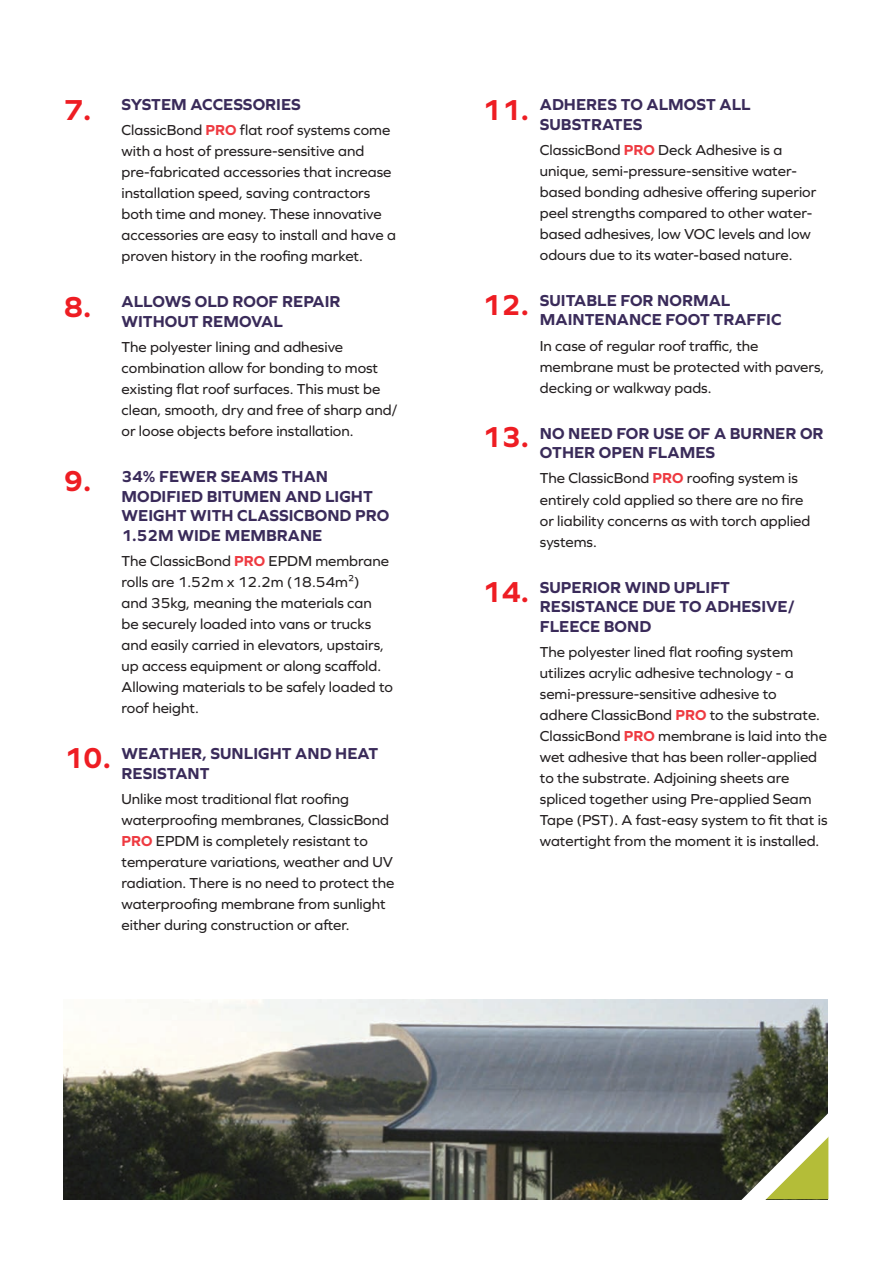
<style>
.page{position:relative;width:893px;height:1263px;background:#fff}
.page>*{position:absolute;margin:0;border:0;box-sizing:border-box;transform-origin:0 0}
.t1{font:700 30px "Graphie";color:#ee1d23}
.t2{font:700 16.5px/19.5px "Graphie";color:#3a2b5a}
.t3{font:15px/21px "Graphie";color:#231f20}
.s1{font-weight:700;color:#ee3a41}
</style>
<div class="page">
<img style="left:64px;top:999px;width:763px;height:200px">
<svg style="left:723px;top:1085px;width:106px;height:115px;background:#656a4a"></svg>
<p class="t1" style="left:64px;top:93px;width:29px">7.</p>
<p class="t1" style="left:64px;top:289px;width:29px">8.</p>
<p class="t1" style="left:64px;top:463px;width:29px">9.</p>
<p class="t1" style="left:64px;top:741px;width:49px">10.</p>
<p class="t2" style="left:122px;top:95px;width:181px">SYSTEM ACCESSORIES</p>
<p class="t3" style="left:122px;top:120px;width:276px">ClassicBond <span class="s1">PRO</span> flat roof systems come with a host of pressure-sensitive and pre-fabricated accessories that increase installation speed, saving contractors both time and money. These innovative accessories are easy to install and have a proven history in the roofing market.</p>
<p class="t2" style="left:122px;top:292px;width:221px">ALLOWS OLD ROOF REPAIR<br>WITHOUT REMOVAL</p>
<p class="t3" style="left:122px;top:336px;width:278px">The polyester lining and adhesive combination allow for bonding to most existing flat roof surfaces. This must be clean, smooth, dry and free of sharp and/ or loose objects before installation.</p>
<p class="t2" style="left:122px;top:467px;width:269px">34% FEWER SEAMS THAN<br>MODIFIED BITUMEN AND LIGHT<br>WEIGHT WITH CLASSICBOND PRO<br>1.52M WIDE MEMBRANE</p>
<p class="t3" style="left:122px;top:550px;width:273px">The ClassicBond <span class="s1">PRO</span> EPDM membrane rolls are 1.52m x 12.2m (18.54m²)<br>and 35kg, meaning the materials can<br>be securely loaded into vans or trucks and easily carried in elevators, upstairs, up access equipment or along scaffold.<br>Allowing materials to be safely loaded to roof height.</p>
<p class="t2" style="left:122px;top:743px;width:258px">WEATHER, SUNLIGHT AND HEAT<br>RESISTANT</p>
<p class="t3" style="left:122px;top:788px;width:274px">Unlike most traditional flat roofing waterproofing membranes, ClassicBond <span class="s1">PRO</span> EPDM is completely resistant to temperature variations, weather and UV radiation. There is no need to protect the waterproofing membrane from sunlight either during construction or after.</p>
<p class="t1" style="left:482px;top:93px;width:49px">11.</p>
<p class="t1" style="left:482px;top:288px;width:49px">12.</p>
<p class="t1" style="left:482px;top:420px;width:49px">13.</p>
<p class="t1" style="left:482px;top:574px;width:49px">14.</p>
<p class="t2" style="left:540px;top:95px;width:212px">ADHERES TO ALMOST ALL<br>SUBSTRATES</p>
<p class="t3" style="left:540px;top:139px;width:278px">ClassicBond <span class="s1">PRO</span> Deck Adhesive is a unique, semi-pressure-sensitive water&shy;based bonding adhesive offering superior peel strengths compared to other water&shy;based adhesives, low VOC levels and low odours due to its water-based nature.</p>
<p class="t2" style="left:540px;top:290px;width:243px">SUITABLE FOR NORMAL<br>MAINTENANCE FOOT TRAFFIC</p>
<p class="t3" style="left:540px;top:335px;width:286px">In case of regular roof traffic, the membrane must be protected with pavers, decking or walkway pads.</p>
<p class="t2" style="left:540px;top:423px;width:285px">NO NEED FOR USE OF A BURNER OR<br>OTHER OPEN FLAMES</p>
<p class="t3" style="left:540px;top:468px;width:272px">The ClassicBond <span class="s1">PRO</span> roofing system is entirely cold applied so there are no fire or liability concerns as with torch applied systems.</p>
<p class="t2" style="left:540px;top:577px;width:256px">SUPERIOR WIND UPLIFT<br>RESISTANCE DUE TO ADHESIVE/<br>FLEECE BOND</p>
<p class="t3" style="left:540px;top:641px;width:289px">The polyester lined flat roofing system utilizes acrylic adhesive technology - a semi-pressure-sensitive adhesive to adhere ClassicBond <span class="s1">PRO</span> to the substrate.<br>ClassicBond <span class="s1">PRO</span> membrane is laid into the wet adhesive that has been roller-applied to the substrate. Adjoining sheets are spliced together using Pre-applied Seam Tape (PST). A fast-easy system to fit that is watertight from the moment it is installed.</p>
</div>
